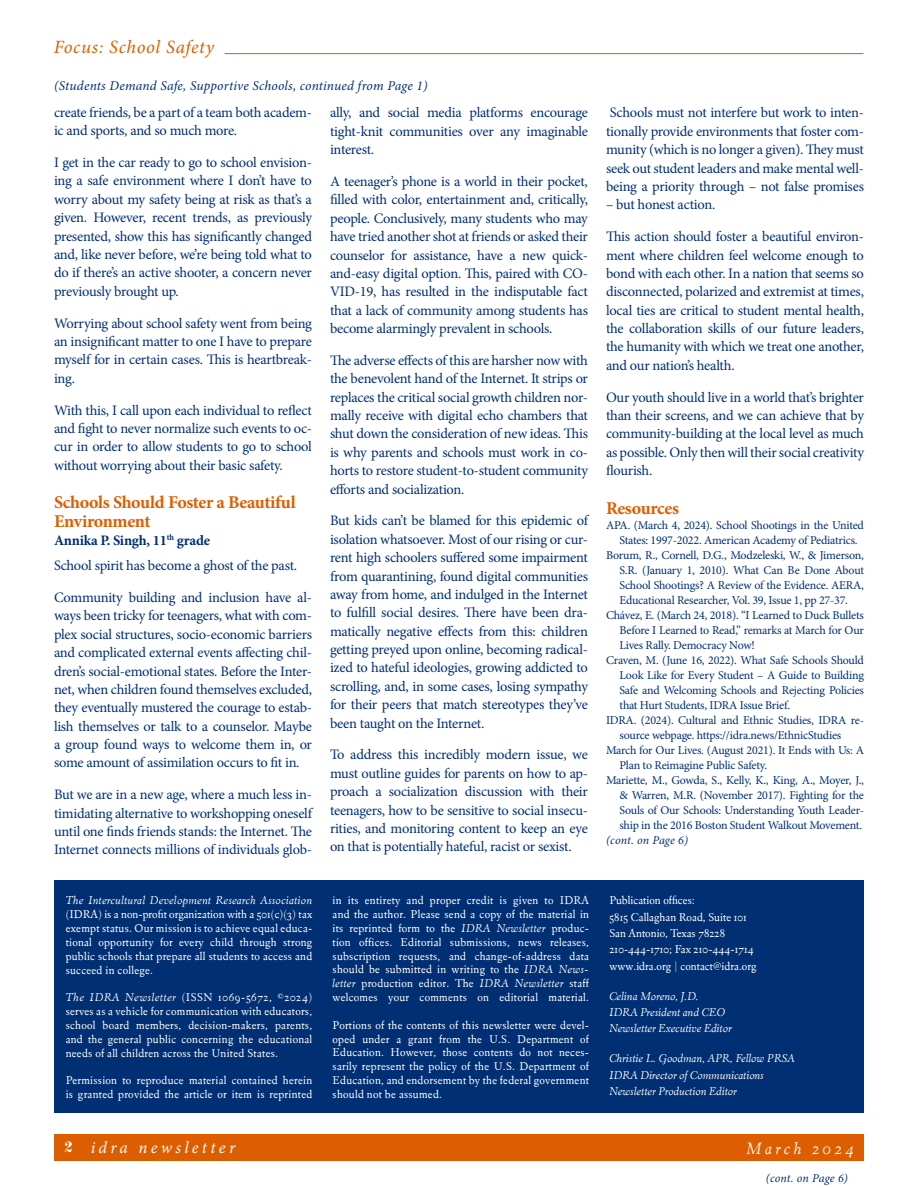
<style>
.page{position:relative;width:918px;height:1188px;background:#fff}
.page>*{position:absolute;margin:0;border:0;box-sizing:border-box;transform-origin:0 0}
.t1{font:italic 18.75px "Minion Pro";letter-spacing:.035em;color:#dc5e00}
.subhead{font:700 18px/18.3px "Minion Pro";letter-spacing:-.02em;color:#dc5e00}
.Subhead_para{font:700 18px "Minion Pro";letter-spacing:-.02em;color:#dc5e00}
.t2{font:italic 16.8px "Minion Pro";letter-spacing:.195em;color:#fff}
.t3{font:italic 16.8px "Eldorado Text";letter-spacing:.2em;color:#fff}
.Paragraph_Style_1{font:14.4px/18.3px "Minion Pro";letter-spacing:-.02em;color:#002f73;text-align:justify}
.Author{font:700 14.4px "Minion Pro";letter-spacing:-.02em;color:#002f73}
.body{font:italic 13.5px "Minion Pro";letter-spacing:.01em;color:#002f73}
.Resource_list{font:12px/15px "Minion Pro";letter-spacing:-.02em;color:#002f73;text-align:justify}
.body-2{font:italic 12px "Minion Pro";letter-spacing:.01em;color:#002f73}
.body-3{font:11.7px/13.8px "Eldorado Text";letter-spacing:.02em;color:#fff;text-align:justify}
.body-4{font:italic 11.7px/16.4px "Eldorado Text";color:#fff}
.body-5{font:11.7px/16.4px "Eldorado Text";color:#fff}
.s1{font-style:italic}
.s2{font-family:"Inflex MT Std";font-weight:700;font-style:normal;font-size:15px}
</style>
<div class="page">
<div style="left:54px;top:1134px;width:810px;height:27px;background:#dc5e00"></div>
<hr style="left:225px;top:53px;width:639px;height:1px;background:#dc5e00">
<div style="left:54px;top:881px;width:810px;height:232px;background:#002f73"></div>
<h1 class="t1" style="left:54px;top:34px;width:162px">Focus: School Safety</h1>
<p class="body" style="left:54px;top:76px;width:375px">(Students Demand Safe, Supportive Schools, continued from Page 1)</p>
<p class="Paragraph_Style_1" style="left:54px;top:103px;width:260px">create friends, be a part of a team both academ&shy;ic and sports, and so much more.</p>
<p class="Paragraph_Style_1" style="left:54px;top:153px;width:260px">I get in the car ready to go to school envision&shy;ing a safe environment where I don’t have to worry about my safety being at risk as that’s a given. However, recent trends, as previously presented, show this has significantly changed and, like never before, we’re being told what to do if there’s an active shooter, a concern never previously brought up.</p>
<p class="Paragraph_Style_1" style="left:54px;top:314px;width:260px">Worrying about school safety went from being an insignificant matter to one I have to prepare myself for in certain cases. This is heartbreak&shy;ing.</p>
<p class="Paragraph_Style_1" style="left:54px;top:401px;width:260px">With this, I call upon each individual to reflect and fight to never normalize such events to oc&shy;cur in order to allow students to go to school without worrying about their basic safety.</p>
<p class="subhead" style="left:54px;top:493px;width:243px">Schools Should Foster a Beautiful<br>Environment</p>
<p class="Author" style="left:54px;top:530px;width:158px">Annika P. Singh, 11<sup>th</sup> grade</p>
<p class="Paragraph_Style_1" style="left:54px;top:556px;width:245px">School spirit has become a ghost of the past.</p>
<p class="Paragraph_Style_1" style="left:54px;top:588px;width:260px">Community building and inclusion have al&shy;ways been tricky for teenagers, what with com&shy;plex social structures, socio-economic barriers and complicated external events affecting chil&shy;dren’s social-emotional states. Before the Inter&shy;net, when children found themselves excluded, they eventually mustered the courage to estab&shy;lish themselves or talk to a counselor. Maybe a group found ways to welcome them in, or some amount of assimilation occurs to fit in.</p>
<p class="Paragraph_Style_1" style="left:54px;top:786px;width:260px">But we are in a new age, where a much less in&shy;timidating alternative to workshopping oneself until one finds friends stands: the Internet. The Internet connects millions of individuals glob-</p>
<p class="body-3" style="left:66px;top:894px;width:248px"><span class="s1">The Intercultural Development Research Association </span>(IDRA) is a non-profit organization with a 501(c)(3) tax exempt status. Our mission is to achieve equal educa&shy;tional opportunity for every child through strong public schools that prepare all students to access and succeed in college.</p>
<p class="body-3" style="left:66px;top:990px;width:248px"><span class="s1">The IDRA Newsletter</span> (ISSN 1069-5672, ©2024) serves as a vehicle for communication with educators, school board members, decision-makers, parents, and the general public concerning the educational needs of all children across the United States.</p>
<p class="body-3" style="left:66px;top:1073px;width:248px">Permission to reproduce material contained herein is granted provided the article or item is reprinted</p>
<p class="Paragraph_Style_1" style="left:330px;top:104px;width:260px">ally, and social media platforms encourage tight-knit communities over any imaginable interest.</p>
<p class="Paragraph_Style_1" style="left:330px;top:172px;width:260px">A teenager’s phone is a world in their pocket, filled with color, entertainment and, critically, people. Conclusively, many students who may have tried another shot at friends or asked their counselor for assistance, have a new quick&shy;and-easy digital option. This, paired with CO-VID-19, has resulted in the indisputable fact that a lack of community among students has become alarmingly prevalent in schools.</p>
<p class="Paragraph_Style_1" style="left:330px;top:351px;width:260px">The adverse effects of this are harsher now with the benevolent hand of the Internet. It strips or replaces the critical social growth children nor&shy;mally receive with digital echo chambers that shut down the consideration of new ideas. This is why parents and schools must work in co&shy;horts to restore student-to-student community efforts and socialization.</p>
<p class="Paragraph_Style_1" style="left:330px;top:512px;width:260px">But kids can’t be blamed for this epidemic of isolation whatsoever. Most of our rising or cur&shy;rent high schoolers suffered some impairment from quarantining, found digital communities away from home, and indulged in the Internet to fulfill social desires. There have been dra&shy;matically negative effects from this: children getting preyed upon online, becoming radical&shy;ized to hateful ideologies, growing addicted to scrolling, and, in some cases, losing sympathy for their peers that match stereotypes they’ve been taught on the Internet.</p>
<p class="Paragraph_Style_1" style="left:330px;top:746px;width:260px">To address this incredibly modern issue, we must outline guides for parents on how to ap&shy;proach a socialization discussion with their teenagers, how to be sensitive to social insecu&shy;rities, and monitoring content to keep an eye on that is potentially hateful, racist or sexist.</p>
<p class="body-3" style="left:333px;top:894px;width:258px">in its entirety and proper credit is given to IDRA and the author. Please send a copy of the material in its reprinted form to the <span class="s1">IDRA Newsletter</span> produc&shy;tion offices. Editorial submissions, news releases, subscription requests, and change-of-address data should be submitted in writing to the <span class="s1">IDRA News&shy;letter</span> production editor. The <span class="s1">IDRA Newsletter</span> staff welcomes your comments on editorial material.</p>
<p class="body-3" style="left:333px;top:1018px;width:258px">Portions of the contents of this newsletter were devel&shy;oped under a grant from the U.S. Department of Education. However, those contents do not neces&shy;sarily represent the policy of the U.S. Department of Education, and endorsement by the federal government should not be assumed.</p>
<p class="Paragraph_Style_1" style="left:606px;top:104px;width:260px">Schools must not interfere but work to inten&shy;tionally provide environments that foster com&shy;munity (which is no longer a given). They must seek out student leaders and make mental well&shy;being a priority through – not false promises</p>
<p class="Paragraph_Style_1" style="left:606px;top:196px;width:111px">– but honest action.</p>
<p class="Paragraph_Style_1" style="left:606px;top:228px;width:260px">This action should foster a beautiful environ&shy;ment where children feel welcome enough to bond with each other. In a nation that seems so disconnected, polarized and extremist at times, local ties are critical to student mental health, the collaboration skills of our future leaders, the humanity with which we treat one another, and our nation’s health.</p>
<p class="Paragraph_Style_1" style="left:606px;top:388px;width:260px">Our youth should live in a world that’s brighter than their screens, and we can achieve that by community-building at the local level as much as possible. Only then will their social creativity flourish.</p>
<p class="Subhead_para" style="left:606px;top:495px;width:74px">Resources</p>
<p class="Resource_list" style="left:606px;top:518px;width:259px;text-align:center">APA. (March 4, 2024). School Shootings in the United<br>States: 1997-2022. American Academy of Pediatrics.</p>
<p class="Resource_list" style="left:620px;top:548px;width:246px;text-indent:-14px">Borum, R., Cornell, D.G., Modzeleski, W., &amp; Jimerson, S.R. (January 1, 2010). What Can Be Done About School Shootings? A Review of the Evidence. AERA, Educational Researcher, Vol. 39, Issue 1, pp 27-37.</p>
<p class="Resource_list" style="left:620px;top:608px;width:246px;text-indent:-14px">Chávez, E. (March 24, 2018). “I Learned to Duck Bullets Before I Learned to Read,” remarks at March for Our Lives Rally. Democracy Now!</p>
<p class="Resource_list" style="left:620px;top:653px;width:246px;text-indent:-14px">Craven, M. (June 16, 2022). What Safe Schools Should Look Like for Every Student – A Guide to Building Safe and Welcoming Schools and Rejecting Policies that Hurt Students, IDRA Issue Brief.</p>
<p class="Resource_list" style="left:620px;top:713px;width:246px;text-indent:-14px">IDRA. (2024). Cultural and Ethnic Studies, IDRA re&shy;source webpage. https://idra.news/EthnicStudies</p>
<p class="Resource_list" style="left:620px;top:743px;width:246px;text-indent:-14px">March for Our Lives. (August 2021). It Ends with Us: A<br>Plan to Reimagine Public Safety.</p>
<p class="Resource_list" style="left:620px;top:773px;width:246px;text-indent:-14px">Mariette, M., Gowda, S., Kelly, K., King, A., Moyer, J., &amp; Warren, M.R. (November 2017). Fighting for the Souls of Our Schools: Understanding Youth Leader&shy;ship in the 2016 Boston Student Walkout Movement.</p>
<p class="body-2" style="left:606px;top:832px;width:84px">(cont. on Page 6)</p>
<p class="body-5" style="left:609px;top:892px;width:149px">Publication offices:<br>5815 Callaghan Road, Suite 101<br>San Antonio, Texas 78228<br>210-444-1710; Fax 210-444-1714 www.idra.org | contact@idra.org</p>
<p class="body-4" style="left:609px;top:988px;width:124px">Celina Moreno, J.D.<br>IDRA President and CEO<br>Newsletter Executive Editor</p>
<p class="body-4" style="left:609px;top:1050px;width:187px">Christie L. Goodman, APR, Fellow PRSA<br>IDRA Director of Communications<br>Newsletter Production Editor</p>
<p class="t2" style="left:65px;top:1136px;width:172px"><span class="s2">2</span> idra newsletter</p>
<p class="t3" style="left:747px;top:1139px;width:109px">March 2024</p>
<p class="body-2" style="left:766px;top:1170px;width:84px">(cont. on Page 6)</p>
</div>
